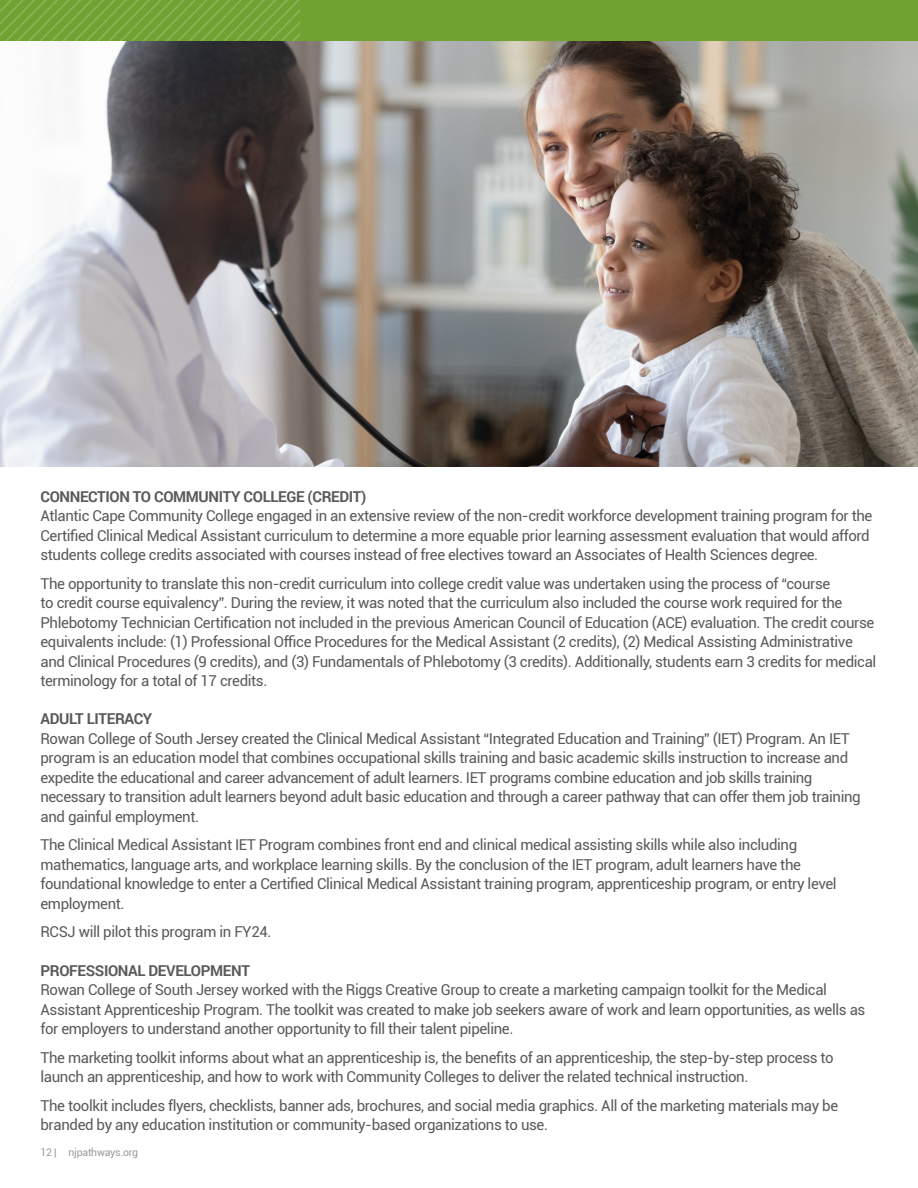
<style>
.page{position:relative;width:918px;height:1188px;background:#fff}
.page>*{position:absolute;margin:0;border:0;box-sizing:border-box;transform-origin:0 0}
.Body_1{font:15px/19.5px "Roboto";letter-spacing:-.025em;color:#5b595a}
.Sub_3{font:700 15px "Roboto";letter-spacing:-.025em;color:#5b595a}
.t1{font:10.5px "Roboto";letter-spacing:-.02em;color:#9b9b9b}
</style>
<div class="page">
<img style="left:0;top:40px;width:918px;height:427px">
<div style="left:0;top:0;width:918px;height:40px;background:#70a231"></div>
<img style="left:0;top:0;width:300px;height:40px">
<p class="Sub_3" style="left:40px;top:486px;width:327px">CONNECTION TO COMMUNITY COLLEGE (CREDIT)</p>
<p class="Body_1" style="left:40px;top:505px;width:833px">Atlantic Cape Community College engaged in an extensive review of the non-credit workforce development training program for the<br>Certified Clinical Medical Assistant curriculum to determine a more equable prior learning assessment evaluation that would afford students college credits associated with courses instead of free electives toward an Associates of Health Sciences degree.</p>
<p class="Body_1" style="left:40px;top:573px;width:837px">The opportunity to translate this non-credit curriculum into college credit value was undertaken using the process of “course<br>to credit course equivalency”. During the review, it was noted that the curriculum also included the course work required for the Phlebotomy Technician Certification not included in the previous American Council of Education (ACE) evaluation. The credit course equivalents include: (1) Professional Office Procedures for the Medical Assistant (2 credits), (2) Medical Assisting Administrative and Clinical Procedures (9 credits), and (3) Fundamentals of Phlebotomy (3 credits). Additionally, students earn 3 credits for medical terminology for a total of 17 credits.</p>
<p class="Sub_3" style="left:40px;top:708px;width:113px">ADULT LITERACY</p>
<p class="Body_1" style="left:40px;top:728px;width:811px">Rowan College of South Jersey created the Clinical Medical Assistant “Integrated Education and Training” (IET) Program. An IET</p>
<p class="Body_1" style="left:40px;top:748px;width:809px">program is an education model that combines occupational skills training and basic academic skills instruction to increase and</p>
<p class="Body_1" style="left:40px;top:767px;width:822px">expedite the educational and career advancement of adult learners. IET programs combine education and job skills training necessary to transition adult learners beyond adult basic education and through a career pathway that can offer them job training and gainful employment.</p>
<p class="Body_1" style="left:40px;top:835px;width:798px">The Clinical Medical Assistant IET Program combines front end and clinical medical assisting skills while also including mathematics, language arts, and workplace learning skills. By the conclusion of the IET program, adult learners have the foundational knowledge to enter a Certified Clinical Medical Assistant training program, apprenticeship program, or entry level employment.</p>
<p class="Body_1" style="left:40px;top:922px;width:233px">RCSJ will pilot this program in FY24.</p>
<p class="Sub_3" style="left:40px;top:960px;width:211px">PROFESSIONAL DEVELOPMENT</p>
<p class="Body_1" style="left:40px;top:979px;width:826px">Rowan College of South Jersey worked with the Riggs Creative Group to create a marketing campaign toolkit for the Medical<br>Assistant Apprenticeship Program. The toolkit was created to make job seekers aware of work and learn opportunities, as wells as for employers to understand another opportunity to fill their talent pipeline.</p>
<p class="Body_1" style="left:40px;top:1047px;width:795px">The marketing toolkit informs about what an apprenticeship is, the benefits of an apprenticeship, the step-by-step process to launch an apprenticeship, and how to work with Community Colleges to deliver the related technical instruction.</p>
<p class="Body_1" style="left:40px;top:1095px;width:799px">The toolkit includes flyers, checklists, banner ads, brochures, and social media graphics. All of the marketing materials may be branded by any education institution or community-based organizations to use.</p>
<p class="t1" style="left:40px;top:1145px;width:99px">12 | njpathways.org</p>
</div>
